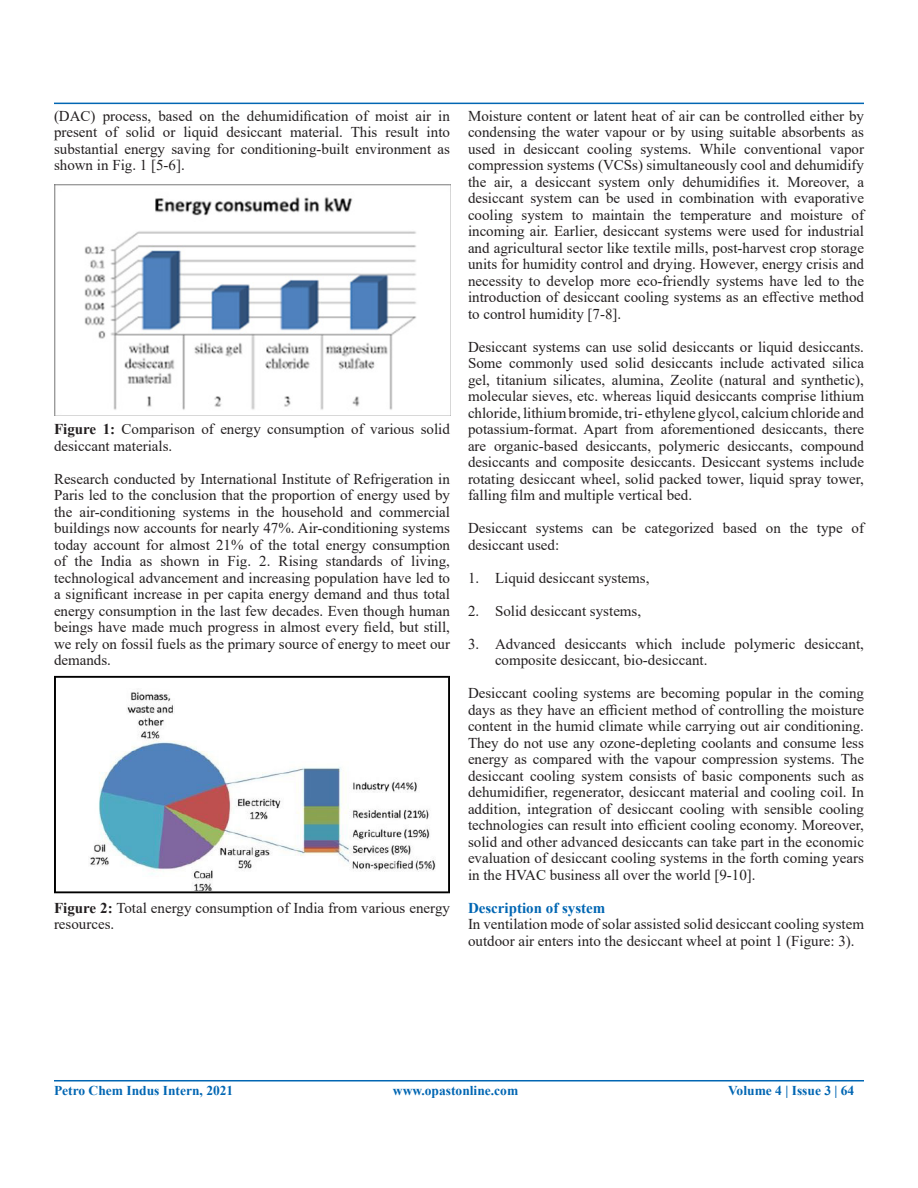
<style>
.page{position:relative;width:918px;height:1188px;background:#fff}
.page>*{position:absolute;margin:0;border:0;box-sizing:border-box;transform-origin:0 0}
.t1{font:15px/16.5px "Times New Roman";color:#231f20;text-align:justify}
.t2{font:700 15px "Times New Roman";color:#0166b3}
.t3{font:700 13.5px "Times New Roman";color:#0166b3}
.s1{font-weight:700}
</style>
<div class="page">
<hr style="left:54px;top:103px;width:810px;height:1px;background:#0166b3">
<hr style="left:54px;top:1080px;width:810px;height:2px;background:#0166b3">
<img style="left:54px;top:184px;width:397px;height:232px">
<svg style="left:54px;top:676px;width:396px;height:217px"></svg>
<p class="t1" style="left:54px;top:107px;width:398px">(DAC) process, based on the dehumidification of moist air in present of solid or liquid desiccant material. This result into substantial energy saving for conditioning-built environment as shown in Fig. 1 [5-6].</p>
<p class="t1" style="left:54px;top:420px;width:398px"><span class="s1">Figure 1:</span> Comparison of energy consumption of various solid desiccant materials.</p>
<p class="t1" style="left:54px;top:470px;width:398px">Research conducted by International Institute of Refrigeration in Paris led to the conclusion that the proportion of energy used by the air-conditioning systems in the household and commercial buildings now accounts for nearly 47%. Air-conditioning systems today account for almost 21% of the total energy consumption of the India as shown in Fig. 2. Rising standards of living, technological advancement and increasing population have led to a significant increase in per capita energy demand and thus total energy consumption in the last few decades. Even though human beings have made much progress in almost every field, but still, we rely on fossil fuels as the primary source of energy to meet our demands.</p>
<p class="t1" style="left:54px;top:899px;width:398px"><span class="s1">Figure 2:</span> Total energy consumption of India from various energy resources.</p>
<p class="t1" style="left:468px;top:107px;width:398px">Moisture content or latent heat of air can be controlled either by condensing the water vapour or by using suitable absorbents as used in desiccant cooling systems. While conventional vapor compression systems (VCSs) simultaneously cool and dehumidify the air, a desiccant system only dehumidifies it. Moreover, a desiccant system can be used in combination with evaporative cooling system to maintain the temperature and moisture of incoming air. Earlier, desiccant systems were used for industrial and agricultural sector like textile mills, post-harvest crop storage units for humidity control and drying. However, energy crisis and necessity to develop more eco-friendly systems have led to the introduction of desiccant cooling systems as an effective method to control humidity [7-8].</p>
<p class="t1" style="left:468px;top:338px;width:398px">Desiccant systems can use solid desiccants or liquid desiccants.<br>Some commonly used solid desiccants include activated silica gel, titanium silicates, alumina, Zeolite (natural and synthetic), molecular sieves, etc. whereas liquid desiccants comprise lithium chloride, lithium bromide, tri- ethylene glycol, calcium chloride and potassium-format. Apart from aforementioned desiccants, there are organic-based desiccants, polymeric desiccants, compound desiccants and composite desiccants. Desiccant systems include rotating desiccant wheel, solid packed tower, liquid spray tower, falling film and multiple vertical bed.</p>
<p class="t1" style="left:468px;top:519px;width:398px">Desiccant systems can be categorized based on the type of desiccant used:</p>
<p class="t1" style="left:468px;top:569px;width:183px">1. Liquid desiccant systems,</p>
<p class="t1" style="left:468px;top:602px;width:175px">2. Solid desiccant systems,</p>
<p class="t1" style="left:495px;top:635px;width:371px;text-indent:-27px">3. Advanced desiccants which include polymeric desiccant, composite desiccant, bio-desiccant.</p>
<p class="t1" style="left:468px;top:684px;width:398px">Desiccant cooling systems are becoming popular in the coming days as they have an efficient method of controlling the moisture content in the humid climate while carrying out air conditioning.<br>They do not use any ozone-depleting coolants and consume less energy as compared with the vapour compression systems. The desiccant cooling system consists of basic components such as dehumidifier, regenerator, desiccant material and cooling coil. In addition, integration of desiccant cooling with sensible cooling technologies can result into efficient cooling economy. Moreover, solid and other advanced desiccants can take part in the economic evaluation of desiccant cooling systems in the forth coming years in the HVAC business all over the world [9-10].</p>
<p class="t2" style="left:468px;top:897px;width:139px">Description of system</p>
<p class="t1" style="left:468px;top:915px;width:398px">In ventilation mode of solar assisted solid desiccant cooling system outdoor air enters into the desiccant wheel at point 1 (Figure: 3).</p>
<p class="t3" style="left:54px;top:1081px;width:181px">Petro Chem Indus Intern, 2021</p>
<p class="t3" style="left:393px;top:1080px;width:127px">www.opastonline.com</p>
<p class="t3" style="left:728px;top:1081px;width:128px">Volume 4 | Issue 3 | 64</p>
</div>
